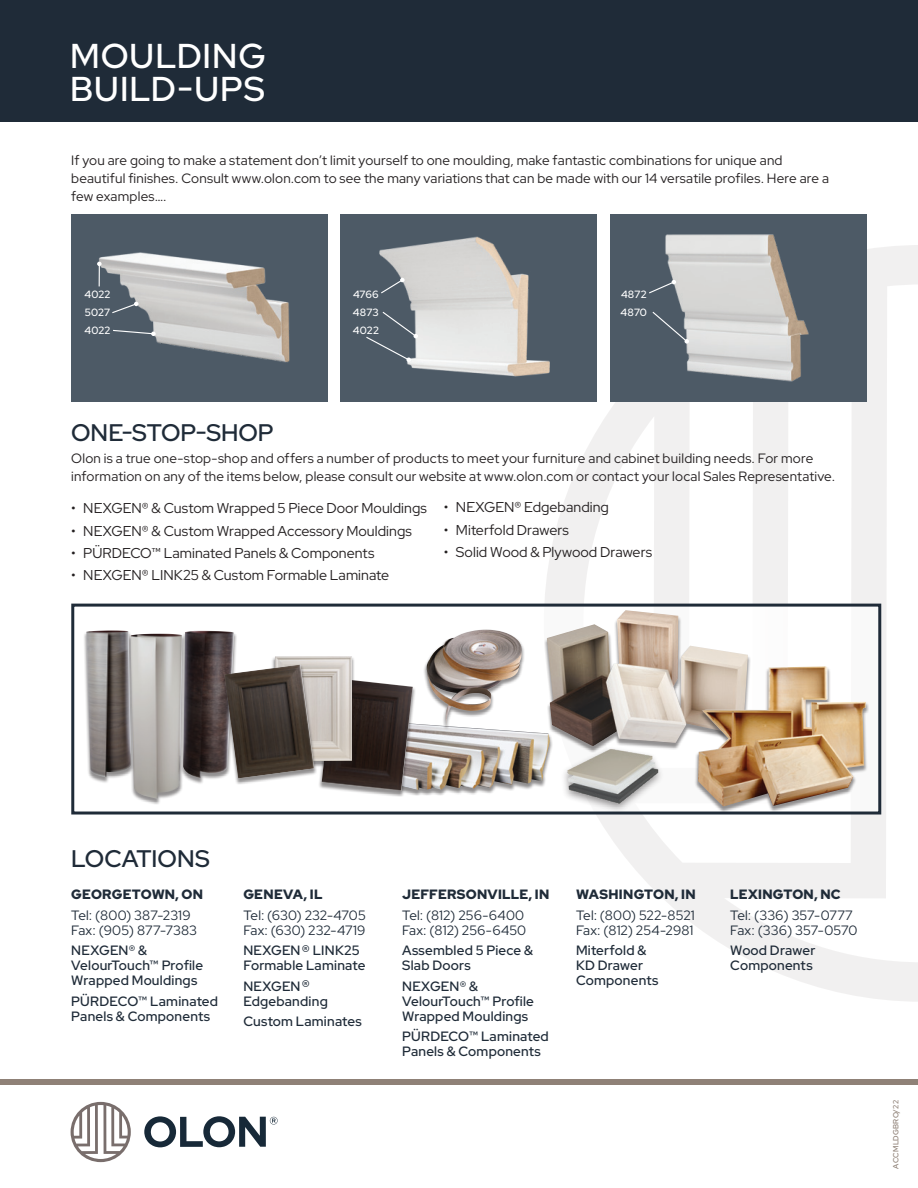
<style>
.page{position:relative;width:918px;height:1188px;background:#fff}
.page>*{position:absolute;margin:0;border:0;box-sizing:border-box;transform-origin:0 0}
.t1{font:500 34.5px/33.6px "Red Hat Display";letter-spacing:.025em;color:#fff}
.t2{font:500 24px "Red Hat Display";color:#1f2b38}
.t3{font:14.25px "Red Hat Display";color:#231f20}
.t4{font:13.5px/18px "Red Hat Display";letter-spacing:.015em;color:#231f20}
.t5{font:600 13.5px/15px "Red Hat Display";letter-spacing:.015em;color:#1f2b38}
.t6{font:13.5px/15px "Red Hat Display";letter-spacing:.005em;color:#1f2b38}
.t7{font:900 13.5px "Red Hat Display";letter-spacing:.02em;color:#1f2b38}
.t8{font:500 10.5px/18.3px "Red Hat Display";letter-spacing:.015em;color:#fff}
.t9{font:500 7.5px "Red Hat Display";letter-spacing:.025em;color:#8f8177}
.s1{font-size:16.5px}
</style>
<div class="page">
<svg style="left:543px;top:245px;width:375px;height:757px"></svg>
<div style="left:0;top:0;width:918px;height:122px;background:#1f2b38"></div>
<div style="left:0;top:1079px;width:918px;height:5px;background:#8f8177"></div>
<svg style="left:144px;top:1116px;width:134px;height:31px"></svg>
<svg style="left:71px;top:1102px;width:60px;height:60px"></svg>
<div style="left:71px;top:215px;width:257px;height:187px;background:#4d5a66"></div>
<div style="left:341px;top:215px;width:256px;height:187px;background:#4d5a66"></div>
<img style="left:379px;top:236px;width:171px;height:141px">
<img style="left:98px;top:252px;width:192px;height:111px">
<svg style="left:97px;top:262px;width:5px;height:24px"></svg>
<svg style="left:380px;top:278px;width:25px;height:16px"></svg>
<svg style="left:112px;top:329px;width:44px;height:7px"></svg>
<svg style="left:111px;top:302px;width:28px;height:12px"></svg>
<svg style="left:366px;top:311px;width:52px;height:51px"></svg>
<div style="left:610px;top:215px;width:256px;height:187px;background:#4d5a66"></div>
<img style="left:631px;top:214px;width:214px;height:168px">
<svg style="left:648px;top:280px;width:28px;height:14px"></svg>
<svg style="left:651px;top:311px;width:38px;height:33px"></svg>
<div style="left:73px;top:605px;width:807px;height:208px;background:#fff"></div>
<div style="left:71px;top:604px;width:810px;height:211px;border:3px solid #1f2b38"></div>
<div style="left:544px;top:610px;width:208px;height:143px;background:#231f20;opacity:.5"></div>
<img style="left:547px;top:610px;width:201px;height:136px">
<div style="left:83px;top:630px;width:154px;height:175px;background:#231f20;opacity:.5"></div>
<img style="left:86px;top:630px;width:148px;height:169px">
<div style="left:694px;top:666px;width:175px;height:147px;background:#231f20;opacity:.5"></div>
<img style="left:698px;top:666px;width:168px;height:141px">
<div style="left:393px;top:722px;width:160px;height:74px;background:#231f20;opacity:.5"></div>
<img style="left:417px;top:723px;width:133px;height:67px">
<div style="left:423px;top:630px;width:102px;height:101px;background:#231f20;opacity:.5"></div>
<img style="left:427px;top:630px;width:95px;height:95px">
<div style="left:318px;top:678px;width:99px;height:119px;background:#231f20;opacity:.5"></div>
<img style="left:322px;top:678px;width:91px;height:113px">
<div style="left:271px;top:656px;width:85px;height:112px;background:#231f20;opacity:.5"></div>
<img style="left:275px;top:656px;width:77px;height:105px">
<div style="left:221px;top:665px;width:96px;height:120px;background:#231f20;opacity:.5"></div>
<img style="left:224px;top:674px;width:90px;height:104px">
<img style="left:554px;top:741px;width:116px;height:72px">
<h1 class="t1" style="left:70px;top:38px;width:197px">MOULDING<br>BUILD-UPS</h1>
<p class="t4" style="left:71px;top:151px;width:759px">If you are going to make a statement don’t limit yourself to one moulding, make fantastic combinations for unique and beautiful finishes. Consult www.olon.com to see the many variations that can be made with our 14 versatile profiles. Here are a few examples….</p>
<p class="t8" style="left:85px;top:284px;width:27px">4022</p>
<p class="t8" style="left:353px;top:284px;width:27px">4766</p>
<p class="t8" style="left:85px;top:321px;width:27px">4022</p>
<p class="t8" style="left:353px;top:321px;width:27px">4022</p>
<p class="t8" style="left:85px;top:303px;width:27px">5027</p>
<p class="t8" style="left:353px;top:303px;width:27px">4873</p>
<p class="t8" style="left:621px;top:284px;width:28px">4872<br>4870</p>
<h2 class="t2" style="left:71px;top:417px;width:204px">ONE-STOP-SHOP</h2>
<p class="t4" style="left:71px;top:449px;width:765px">Olon is a true one-stop-shop and offers a number of products to meet your furniture and cabinet building needs. For more information on any of the items below, please consult our website at www.olon.com or contact your local Sales Representative.</p>
<p class="t3" style="left:71px;top:499px;width:357px">• NEXGEN® &amp; Custom Wrapped 5 Piece Door Mouldings</p>
<p class="t3" style="left:71px;top:521px;width:342px">• NEXGEN® &amp; Custom Wrapped Accessory Mouldings</p>
<p class="t3" style="left:71px;top:544px;width:305px">• PÜRDECO™ Laminated Panels &amp; Components</p>
<p class="t3" style="left:71px;top:566px;width:320px">• NEXGEN® LINK25 &amp; Custom Formable Laminate</p>
<p class="t3" style="left:444px;top:498px;width:167px">• NEXGEN® Edgebanding</p>
<p class="t3" style="left:444px;top:520px;width:126px">• Miterfold Drawers</p>
<p class="t3" style="left:444px;top:543px;width:210px">• Solid Wood &amp; Plywood Drawers</p>
<h2 class="t2" style="left:71px;top:843px;width:140px">LOCATIONS</h2>
<p class="t7" style="left:71px;top:886px;width:133px">GEORGETOWN, ON</p>
<p class="t6" style="left:71px;top:907px;width:127px">Tel: (800) 387-2319<br>Fax: (905) 877-7383</p>
<p class="t5" style="left:71px;top:943px;width:133px">NEXGEN® &amp;<br>VelourTouch™ Profile<br>Wrapped Mouldings</p>
<p class="t5" style="left:71px;top:993px;width:148px">PÜRDECO™ Laminated<br>Panels &amp; Components</p>
<p class="t7" style="left:243px;top:886px;width:81px">GENEVA, IL</p>
<p class="t6" style="left:243px;top:907px;width:124px">Tel: (630) 232-4705<br>Fax: (630) 232-4719</p>
<p class="t5" style="left:243px;top:943px;width:124px">NEXGEN<span class="s1">®</span> LINK25<br>Formable Laminate</p>
<p class="t5" style="left:243px;top:978px;width:86px">NEXGEN<span class="s1">®<br></span>Edgebanding</p>
<p class="t5" style="left:243px;top:1013px;width:120px">Custom Laminates</p>
<p class="t7" style="left:402px;top:886px;width:149px">JEFFERSONVILLE, IN</p>
<p class="t6" style="left:402px;top:907px;width:126px">Tel: (812) 256-6400<br>Fax: (812) 256-6450</p>
<p class="t5" style="left:402px;top:943px;width:132px">Assembled 5 Piece &amp;<br>Slab Doors</p>
<p class="t5" style="left:402px;top:978px;width:133px">NEXGEN® &amp;<br>VelourTouch™ Profile<br>Wrapped Mouldings</p>
<p class="t5" style="left:402px;top:1028px;width:148px">PÜRDECO™ Laminated<br>Panels &amp; Components</p>
<p class="t7" style="left:576px;top:886px;width:121px">WASHINGTON, IN</p>
<p class="t6" style="left:576px;top:907px;width:120px">Tel: (800) 522-8521<br>Fax: (812) 254-2981</p>
<p class="t5" style="left:576px;top:943px;width:84px">Miterfold &amp;<br>KD Drawer<br>Components</p>
<p class="t7" style="left:730px;top:886px;width:112px">LEXINGTON, NC</p>
<p class="t6" style="left:730px;top:907px;width:129px">Tel: (336) 357-0777<br>Fax: (336) 357-0570</p>
<p class="t5" style="left:730px;top:943px;width:87px">Wood Drawer<br>Components</p>
<p class="t9" style="left:891px;top:1168px;width:70px;rotate:-90deg">ACCMLDGBRO/22</p>
</div>
